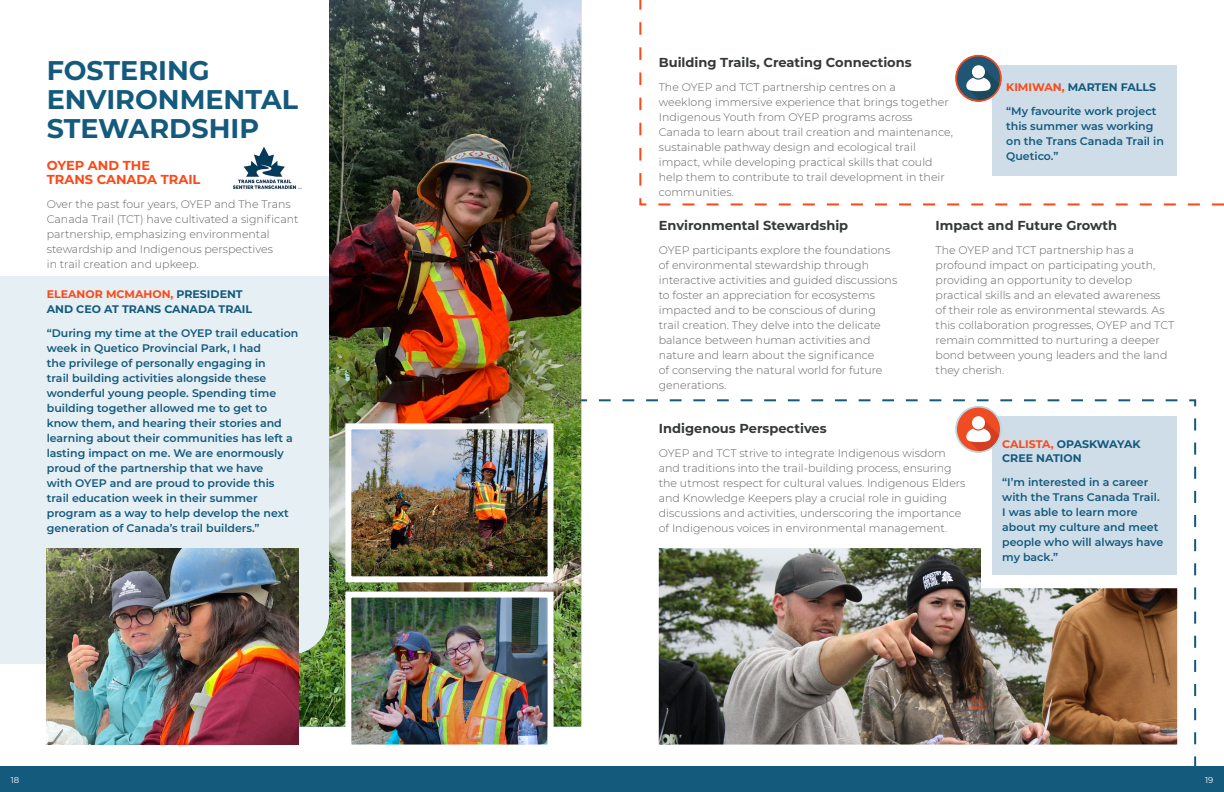
<style>
.page{position:relative;width:1224px;height:792px;background:#fff}
.page>*{position:absolute;margin:0;border:0;box-sizing:border-box;transform-origin:0 0}
.t1{font:700 27px/29px "Montserrat";color:#135a7d}
.t2{font:700 13px "Montserrat";color:#353a36}
.t3{font:700 13px/14px "Montserrat";color:#fe4815}
.t4{font:300 11px/15px "Montserrat";color:#60625f}
.t5{font:600 11px/15px "Montserrat";color:#135a7d}
.t6{font:700 11px/15px "Montserrat";color:#135a7d}
.t7{font:8.5px "Montserrat";color:#fff}
.s1{color:#fe4815}
.s2{font-weight:700;color:#fe4815}
.s3{font-weight:700}
</style>
<div class="page">
<div style="left:0;top:276px;width:565px;height:388px;background:#e6eff3"></div>
<img style="left:299px;top:0;width:282px;height:727px">
<img style="left:342px;top:420px;width:215px;height:325px">
<img style="left:47px;top:548px;width:252px;height:197px">
<svg style="left:639px;top:0;width:585px;height:206px"></svg>
<img style="left:579px;top:398px;width:618px;height:369px">
<img style="left:232px;top:145px;width:74px;height:47px">
<svg style="left:956px;top:56px;width:45px;height:45px"></svg>
<svg style="left:956px;top:407px;width:45px;height:45px"></svg>
<div style="left:0;top:767px;width:1224px;height:25px;background:#135a7d"></div>
<h1 class="t1" style="left:47px;top:55px;width:253px">FOSTERING<br>ENVIRONMENTAL<br>STEWARDSHIP</h1>
<p class="t3" style="left:47px;top:158px;width:155px">OYEP AND THE<br>TRANS CANADA TRAIL</p>
<p class="t4" style="left:47px;top:196px;width:253px">Over the past four years, OYEP and The Trans Canada Trail (TCT) have cultivated a significant partnership, emphasizing environmental stewardship and Indigenous perspectives<br>in trail creation and upkeep.</p>
<p class="t6" style="left:47px;top:286px;width:207px"><span class="s1">ELEANOR MCMAHON,</span> PRESIDENT<br>AND CEO AT TRANS CANADA TRAIL</p>
<p class="t5" style="left:47px;top:325px;width:253px">“During my time at the OYEP trail education week in Quetico Provincial Park, I had<br>the privilege of personally engaging in<br>trail building activities alongside these wonderful young people. Spending time building together allowed me to get to know them, and hearing their stories and learning about their communities has left a lasting impact on me. We are enormously proud of the partnership that we have<br>with OYEP and are proud to provide this trail education week in their summer program as a way to help develop the next generation of Canada’s trail builders.”</p>
<p class="t2" style="left:659px;top:53px;width:254px">Building Trails, Creating Connections</p>
<p class="t4" style="left:659px;top:79px;width:296px">The OYEP and TCT partnership centres on a<br>weeklong immersive experience that brings together Indigenous Youth from OYEP programs across Canada to learn about trail creation and maintenance, sustainable pathway design and ecological trail impact, while developing practical skills that could help them to contribute to trail development in their communities.</p>
<p class="t2" style="left:659px;top:216px;width:191px">Environmental Stewardship</p>
<p class="t4" style="left:659px;top:243px;width:240px">OYEP participants explore the foundations of environmental stewardship through interactive activities and guided discussions to foster an appreciation for ecosystems impacted and to be conscious of during trail creation. They delve into the delicate balance between human activities and nature and learn about the significance<br>of conserving the natural world for future generations.</p>
<p class="t2" style="left:659px;top:419px;width:169px">Indigenous Perspectives</p>
<p class="t4" style="left:659px;top:446px;width:308px">OYEP and TCT strive to integrate Indigenous wisdom and traditions into the trail-building process, ensuring the utmost respect for cultural values. Indigenous Elders and Knowledge Keepers play a crucial role in guiding discussions and activities, underscoring the importance of Indigenous voices in environmental management.</p>
<p class="t5" style="left:1006px;top:75px;width:152px;line-height:24px"><span class="s2">KIMIWAN,</span> <span class="s3">MARTEN FALLS </span>“My favourite work project</p>
<p class="t5" style="left:1006px;top:118px;width:159px">this summer was working on the Trans Canada Trail in<br>Quetico.”</p>
<p class="t2" style="left:936px;top:216px;width:183px">Impact and Future Growth</p>
<p class="t4" style="left:936px;top:243px;width:240px">The OYEP and TCT partnership has a profound impact on participating youth, providing an opportunity to develop practical skills and an elevated awareness<br>of their role as environmental stewards. As this collaboration progresses, OYEP and TCT remain committed to nurturing a deeper bond between young leaders and the land they cherish.</p>
<p class="t6" style="left:1002px;top:436px;width:140px;line-height:14px"><span class="s1">CALISTA,</span> OPASKWAYAK<br>CREE NATION</p>
<p class="t5" style="left:1002px;top:474px;width:163px">“I’m interested in a career with the Trans Canada Trail.<br>I was able to learn more about my culture and meet people who will always have my back.”</p>
<p class="t7" style="left:11px;top:774px;width:10px">18</p>
<p class="t7" style="left:1205px;top:774px;width:10px">19</p>
</div>
